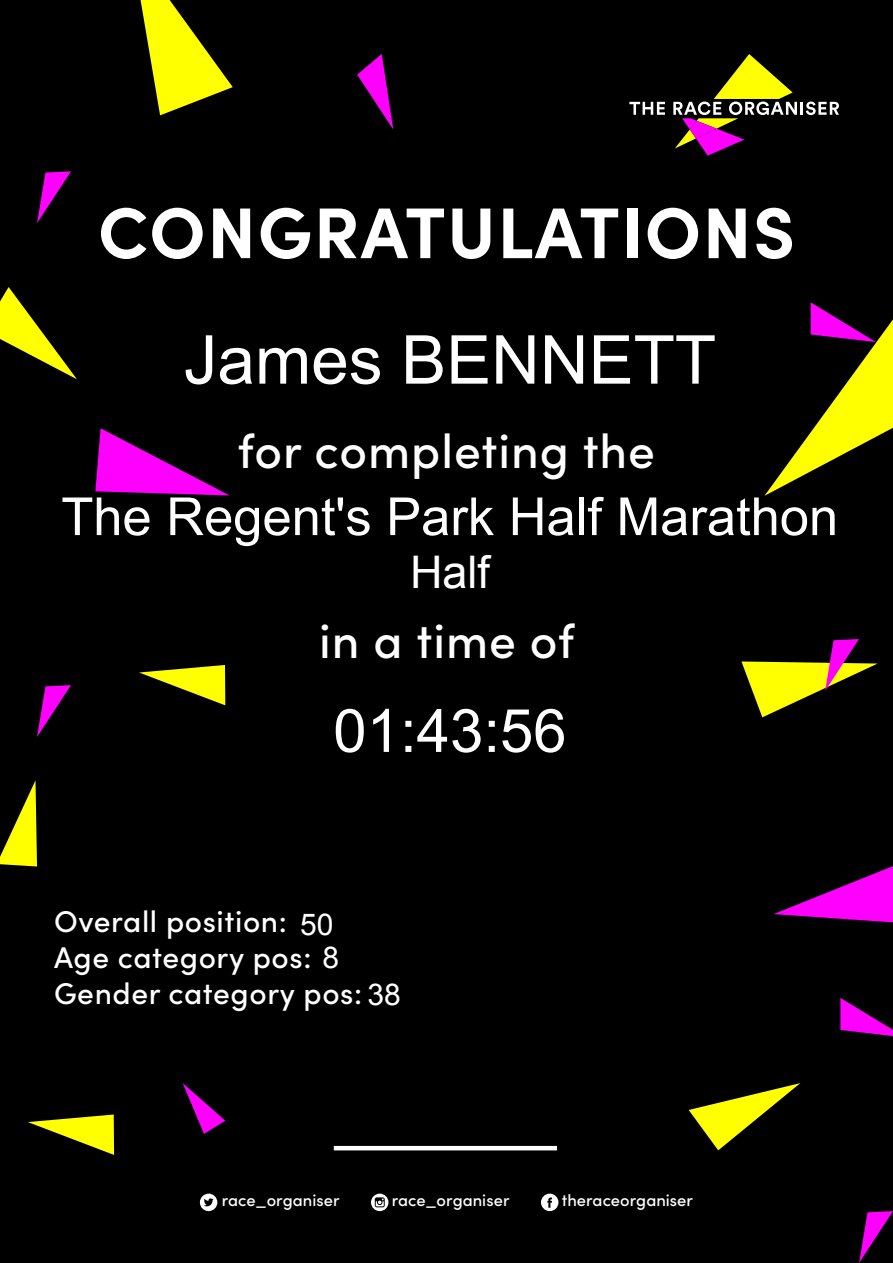
<style>
.page{position:relative;width:893px;height:1263px;background:#000}
.page>*{position:absolute;margin:0;border:0;box-sizing:border-box;transform-origin:0 0}
.t1{font:700 72px "Sofia Pro";letter-spacing:.02em;color:#fff}
.t2{font:67.5px "Arial";color:#fff}
.t3{font:60px "Arial";color:#fff}
.t4{font:52.5px "Arial";color:#fff}
.t5{font:500 48px "Sofia Pro";letter-spacing:.02em;color:#fff}
.t6{font:45px "Arial";color:#fff}
.t7{font:500 30px/36px "Sofia Pro";letter-spacing:.02em;color:#fff}
.t8{font:30px "Arial";color:#fff}
.t9{font:500 16.5px "Sofia Pro";color:#fff}
.s1{font-family:"Arial";font-weight:400}
</style>
<div class="page">
<svg style="left:629px;top:102px;width:36px;height:13px"></svg>
<svg style="left:673px;top:54px;width:166px;height:102px"></svg>
<hr style="left:334px;top:1146px;width:223px;height:4px;background:#fff">
<svg style="left:139px;top:665px;width:86px;height:40px"></svg>
<svg style="left:0;top:780px;width:37px;height:86px"></svg>
<svg style="left:28px;top:1114px;width:86px;height:41px"></svg>
<svg style="left:141px;top:0;width:92px;height:115px"></svg>
<svg style="left:689px;top:1083px;width:111px;height:67px"></svg>
<svg style="left:0;top:287px;width:77px;height:92px"></svg>
<svg style="left:774px;top:866px;width:119px;height:56px"></svg>
<svg style="left:95px;top:428px;width:134px;height:67px"></svg>
<svg style="left:764px;top:302px;width:129px;height:194px"></svg>
<svg style="left:840px;top:998px;width:53px;height:38px"></svg>
<svg style="left:37px;top:685px;width:34px;height:52px"></svg>
<svg style="left:741px;top:639px;width:137px;height:78px"></svg>
<svg style="left:37px;top:171px;width:34px;height:52px"></svg>
<svg style="left:859px;top:1211px;width:34px;height:52px"></svg>
<svg style="left:357px;top:54px;width:36px;height:75px"></svg>
<svg style="left:183px;top:1083px;width:42px;height:51px"></svg>
<svg style="left:541px;top:1193px;width:17px;height:18px"></svg>
<svg style="left:200px;top:1193px;width:17px;height:18px"></svg>
<svg style="left:371px;top:1193px;width:17px;height:18px"></svg>
<h1 class="t1" style="left:98px;top:177px;width:699px">CONGRATULATIONS</h1>
<h2 class="t2" style="left:184px;top:323px;width:534px">James BENNETT</h2>
<h3 class="t5" style="left:238px;top:416px;width:419px">for completing the</h3>
<h3 class="t4" style="left:61px;top:488px;width:778px">The Regent's Park Half Marathon</h3>
<h3 class="t6" style="left:410px;top:548px;width:81px">Half</h3>
<h3 class="t5" style="left:319px;top:605px;width:257px">in a time of</h3>
<h3 class="t3" style="left:333px;top:698px;width:235px">01:43:56</h3>
<p class="t7" style="left:54px;top:901px;width:348px">Overall position:<br>Age category pos: <span class="s1">8<br></span>Gender category pos: <span class="s1">38</span></p>
<p class="t8" style="left:300px;top:908px;width:35px">50</p>
<p class="t9" style="left:222px;top:1188px;width:119px">race_organiser</p>
<p class="t9" style="left:392px;top:1188px;width:119px">race_organiser</p>
<p class="t9" style="left:562px;top:1188px;width:133px">theraceorganiser</p>
</div>
